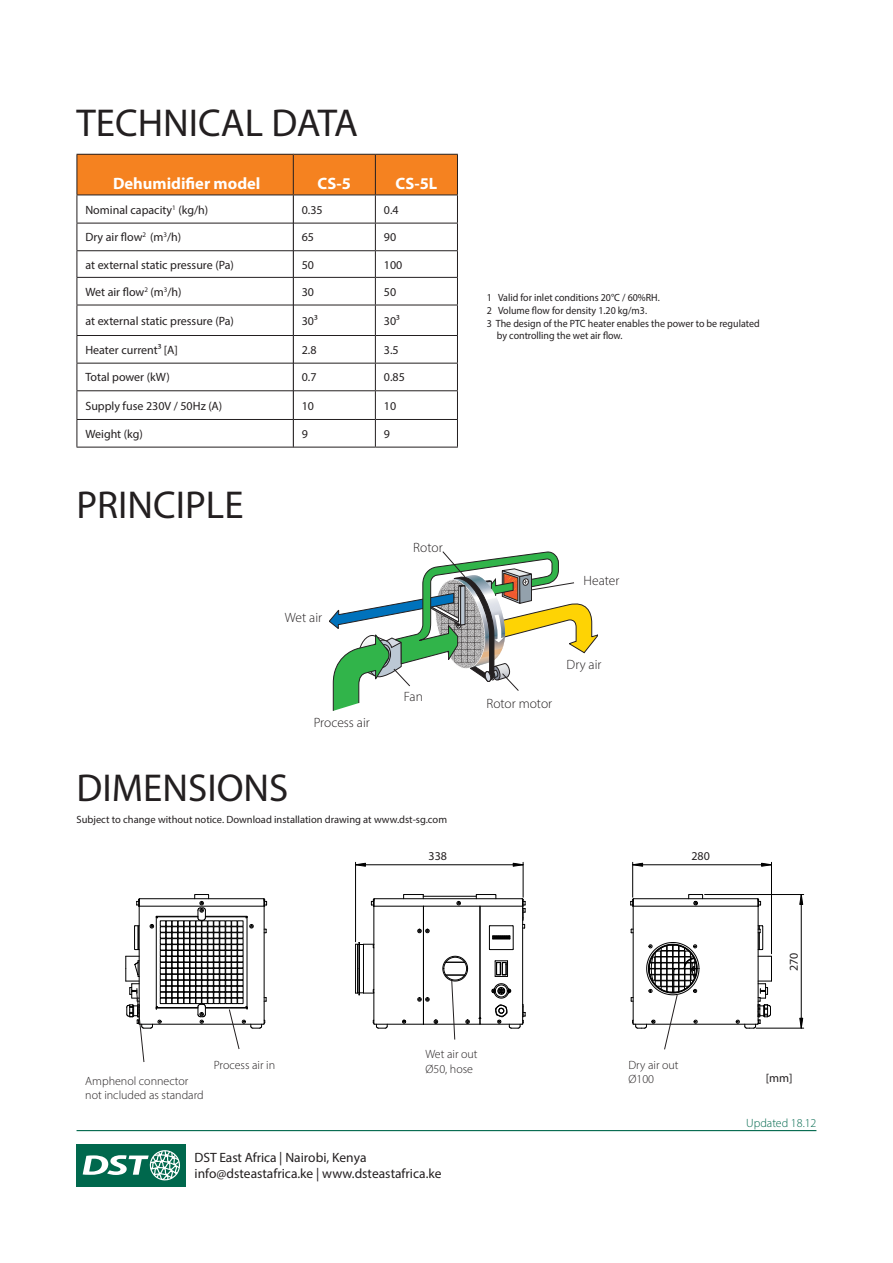
<style>
.page{position:relative;width:893px;height:1263px;background:#fff}
.page>*{position:absolute;margin:0;border:0;box-sizing:border-box;transform-origin:0 0}
.Data__Diagram__Dimen{font:39px "Myriad Pro";color:#231f20}
.Chart_-_Model{font:700 16.5px "Myriad Pro";color:#fff}
.t1{font:13.5px/16.2px "Myriad Pro";color:#231f20}
.Principle{font:300 13.5px "Myriad Pro";color:#231f20}
.Chart_-_Text{font:12px "Myriad Pro";color:#231f20}
.Unit_explanations{font:300 12px "Myriad Pro";color:#231f20}
.Letters___Numbers{font:12px "Myriad Pro";color:#231f20}
.Date{font:300 12px "Myriad Pro";color:#00684d}
.t2{font:11.85px "Arial";color:#000}
.Subject_to_change{font:10.5px/12.6px "Myriad Pro";color:#231f20;scale:.95 1}
.Subject_to_change-2{font:10.5px "Myriad Pro";color:#231f20}
</style>
<div class="page">
<hr style="left:77px;top:1130px;width:739px;height:1px;background:#00684d">
<hr style="left:523px;top:862px;width:1px;height:35px;background:#000">
<hr style="left:355px;top:862px;width:1px;height:80px;background:#000">
<hr style="left:356px;top:864px;width:167px;height:1px;background:#000">
<svg style="left:513px;top:863px;width:11px;height:4px"></svg>
<svg style="left:355px;top:863px;width:11px;height:4px"></svg>
<hr style="left:756px;top:1028px;width:48px;height:1px;background:#000">
<hr style="left:705px;top:894px;width:99px;height:1px;background:#000">
<hr style="left:801px;top:894px;width:1px;height:134px;background:#000">
<hr style="left:632px;top:862px;width:1px;height:35px;background:#000">
<hr style="left:771px;top:862px;width:1px;height:92px;background:#000">
<hr style="left:633px;top:864px;width:138px;height:1px;background:#000">
<svg style="left:799px;top:1018px;width:4px;height:10px"></svg>
<svg style="left:799px;top:895px;width:4px;height:10px"></svg>
<svg style="left:632px;top:863px;width:11px;height:4px"></svg>
<svg style="left:761px;top:863px;width:10px;height:4px"></svg>
<svg style="left:355px;top:894px;width:171px;height:146px"></svg>
<svg style="left:630px;top:894px;width:142px;height:156px"></svg>
<svg style="left:125px;top:894px;width:142px;height:168px"></svg>
<svg style="left:329px;top:551px;width:269px;height:160px"></svg>
<div style="left:77px;top:1144px;width:109px;height:42px;background:#00684d"></div>
<svg style="left:83px;top:1150px;width:97px;height:31px"></svg>
<hr style="left:293px;top:447px;width:82px;height:1px;background:#231f20">
<hr style="left:375px;top:447px;width:83px;height:1px;background:#231f20">
<div style="left:77px;top:154px;width:216px;height:41px;background:#f58220"></div>
<svg style="left:78px;top:196px;width:215px;height:251px"></svg>
<svg style="left:293px;top:154px;width:165px;height:293px"></svg>
<hr style="left:77px;top:154px;width:216px;height:1px;background:#231f20">
<hr style="left:77px;top:155px;width:1px;height:40px;background:#231f20">
<hr style="left:77px;top:195px;width:216px;height:1px;background:#231f20">
<hr style="left:77px;top:277px;width:216px;height:1px;background:#231f20">
<hr style="left:77px;top:305px;width:216px;height:1px;background:#231f20">
<hr style="left:77px;top:305px;width:1px;height:30px;background:#231f20">
<hr style="left:77px;top:335px;width:216px;height:1px;background:#231f20">
<hr style="left:77px;top:363px;width:216px;height:1px;background:#231f20">
<hr style="left:77px;top:390px;width:216px;height:1px;background:#231f20">
<hr style="left:77px;top:419px;width:216px;height:1px;background:#231f20">
<svg style="left:77px;top:336px;width:1px;height:111px"></svg>
<hr style="left:77px;top:447px;width:216px;height:1px;background:#231f20">
<hr style="left:77px;top:223px;width:216px;height:1px;background:#231f20">
<svg style="left:77px;top:195px;width:1px;height:110px"></svg>
<hr style="left:77px;top:250px;width:216px;height:1px;background:#231f20">
<p class="Data__Diagram__Dimen" style="left:77px;top:98px;width:283px">TECHNICAL DATA</p>
<p class="Chart_-_Model" style="left:113px;top:172px;width:149px">Dehumidifier model</p>
<p class="Chart_-_Text" style="left:85px;top:202px;width:124px">Nominal capacity<sup>1</sup> (kg/h)</p>
<p class="Chart_-_Text" style="left:85px;top:230px;width:97px">Dry air flow<sup>2</sup> (m<sup>3</sup>/h)</p>
<p class="Chart_-_Text" style="left:85px;top:257px;width:150px">at external static pressure (Pa)</p>
<p class="Chart_-_Text" style="left:85px;top:284px;width:98px">Wet air flow<sup>2</sup> (m<sup>3</sup>/h)</p>
<p class="Chart_-_Text" style="left:85px;top:313px;width:150px">at external static pressure (Pa)</p>
<p class="Chart_-_Text" style="left:85px;top:342px;width:94px">Heater current³ [A]</p>
<p class="Chart_-_Text" style="left:85px;top:370px;width:86px">Total power (kW)</p>
<p class="Chart_-_Text" style="left:85px;top:398px;width:138px">Supply fuse 230V / 50Hz (A)</p>
<p class="Chart_-_Text" style="left:85px;top:426px;width:59px">Weight (kg)</p>
<p class="Data__Diagram__Dimen" style="left:77px;top:481px;width:168px">PRINCIPLE</p>
<p class="Chart_-_Model" style="left:318px;top:172px;width:35px">CS-5</p>
<p class="Chart_-_Model" style="left:395px;top:172px;width:43px">CS-5L</p>
<p class="Chart_-_Text" style="left:302px;top:202px;width:22px">0.35</p>
<p class="Chart_-_Text" style="left:384px;top:202px;width:16px">0.4</p>
<p class="Chart_-_Text" style="left:302px;top:230px;width:14px">65</p>
<p class="Chart_-_Text" style="left:384px;top:230px;width:14px">90</p>
<p class="Chart_-_Text" style="left:302px;top:257px;width:14px">50</p>
<p class="Chart_-_Text" style="left:384px;top:257px;width:20px">100</p>
<p class="Chart_-_Text" style="left:302px;top:284px;width:14px">30</p>
<p class="Chart_-_Text" style="left:384px;top:284px;width:14px">50</p>
<p class="Chart_-_Text" style="left:302px;top:313px;width:17px">30³</p>
<p class="Chart_-_Text" style="left:384px;top:313px;width:17px">30³</p>
<p class="Chart_-_Text" style="left:302px;top:342px;width:16px">2.8</p>
<p class="Chart_-_Text" style="left:384px;top:342px;width:16px">3.5</p>
<p class="Chart_-_Text" style="left:302px;top:370px;width:16px">0.7</p>
<p class="Chart_-_Text" style="left:384px;top:370px;width:22px">0.85</p>
<p class="Chart_-_Text" style="left:302px;top:398px;width:14px">10</p>
<p class="Chart_-_Text" style="left:384px;top:398px;width:14px">10</p>
<p class="Chart_-_Text" style="left:302px;top:426px;width:8px">9</p>
<p class="Chart_-_Text" style="left:384px;top:426px;width:8px">9</p>
<p class="Principle" style="left:285px;top:610px;width:39px">Wet air</p>
<p class="Principle" style="left:413px;top:539px;width:31px">Rotor</p>
<p class="Principle" style="left:314px;top:714px;width:58px">Process air</p>
<p class="Principle" style="left:404px;top:688px;width:20px">Fan</p>
<p class="Data__Diagram__Dimen" style="left:77px;top:764px;width:213px">DIMENSIONS</p>
<p class="Subject_to_change-2" style="left:77px;top:813px;width:372px">Subject to change without notice. Download installation drawing at www.dst-sg.com</p>
<p class="Subject_to_change" style="left:487px;top:291px;width:183px">1 Valid for inlet conditions 20°C / 60%RH.</p>
<p class="Subject_to_change" style="left:487px;top:304px;width:170px">2 Volume flow for density 1.20 kg/m3.</p>
<p class="Subject_to_change" style="left:497px;top:316px;width:278px;text-indent:-10px">3 The design of the PTC heater enables the power to be regulated by controlling the wet air flow.</p>
<p class="Principle" style="left:584px;top:573px;width:37px">Heater</p>
<p class="Principle" style="left:486px;top:695px;width:67px">Rotor motor</p>
<p class="Principle" style="left:567px;top:657px;width:36px">Dry air</p>
<p class="Letters___Numbers" style="left:428px;top:849px;width:20px">338</p>
<p class="t2" style="left:692px;top:850px;width:21px">280</p>
<p class="Letters___Numbers" style="left:691px;top:849px;width:20px">280</p>
<p class="t2" style="left:429px;top:850px;width:21px">338</p>
<p class="Unit_explanations" style="left:85px;top:1074px;width:105px">Amphenol connector</p>
<p class="Unit_explanations" style="left:85px;top:1088px;width:120px">not included as standard</p>
<p class="Unit_explanations" style="left:425px;top:1047px;width:54px">Wet air out</p>
<p class="Unit_explanations" style="left:425px;top:1061px;width:49px">Ø50, hose</p>
<p class="Unit_explanations" style="left:214px;top:1058px;width:63px">Process air in</p>
<p class="Unit_explanations" style="left:628px;top:1058px;width:52px">Dry air out</p>
<p class="Unit_explanations" style="left:628px;top:1072px;width:27px">Ø100</p>
<p class="t1" style="left:195px;top:1149px;width:248px">DST East Africa | Nairobi, Kenya info@dsteastafrica.ke | www.dsteastafrica.ke</p>
<p class="t1" style="left:244px;top:1149px;width:149px;text-indent:-49px">Sweden | +46 8 445 77 20<br>-sg.com | www.dst-sg.com</p>
<p class="t2" style="left:787px;top:971px;width:21px;rotate:-90deg">270</p>
<p class="Letters___Numbers" style="left:786px;top:971px;width:20px;rotate:-90deg">270</p>
<p class="Letters___Numbers" style="left:766px;top:1070px;width:28px">[mm]</p>
<p class="Date" style="left:746px;top:1116px;width:72px">Updated 18.12</p>
</div>
